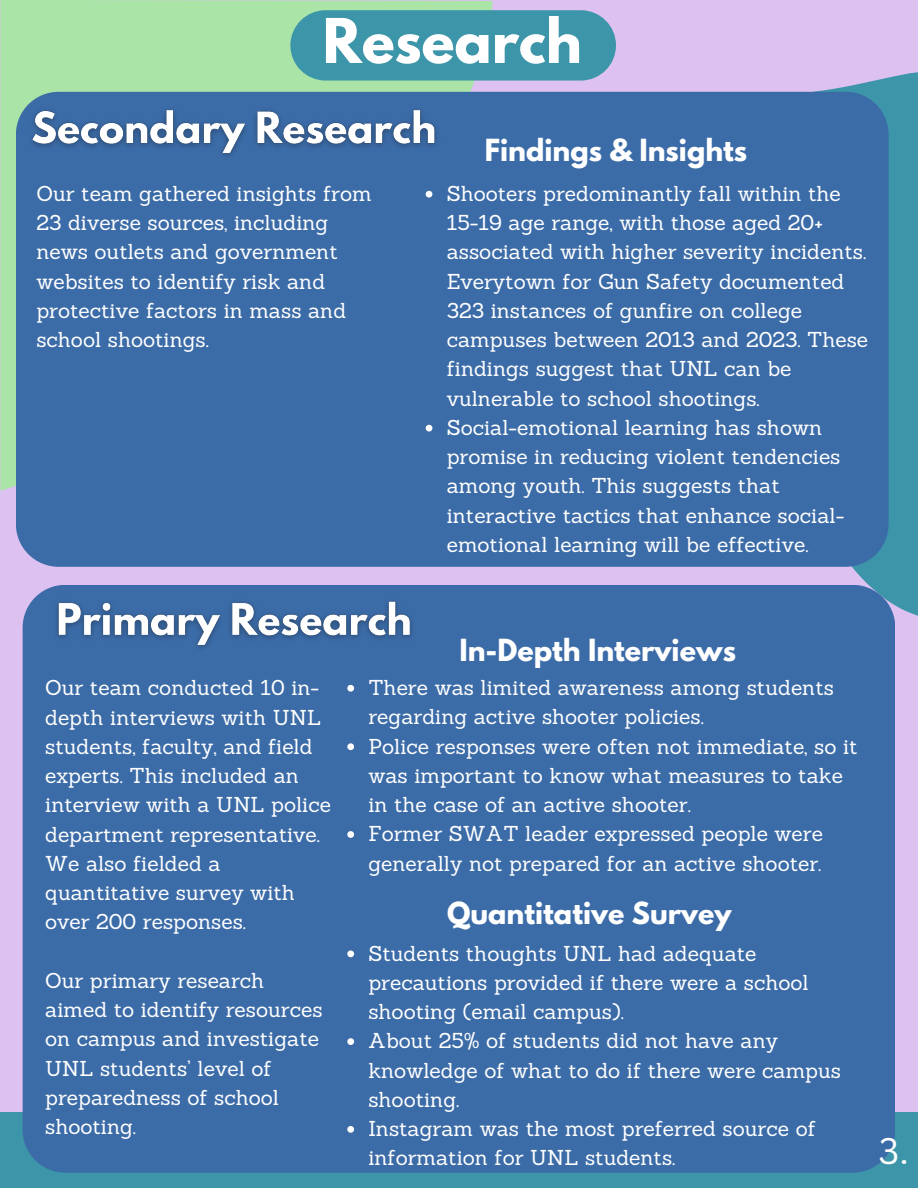
<style>
.page{position:relative;width:918px;height:1188px;background:#dcc1f1}
.page>*{position:absolute;margin:0;border:0;box-sizing:border-box;transform-origin:0 0}
.t1{font:700 54.6px "League Spartan";color:#fff}
.t2{font:36px "Canva Sans";color:#fff}
.t3{font:700 27px "League Spartan";color:#fff}
.t4{font:27px "Sanchez";color:#fff}
.t5{font:21px/29.2px "Sanchez";color:#fff}
</style>
<div class="page">
<div style="left:0;top:1113px;width:918px;height:75px;background:#3c95a8"></div>
<div style="left:0;top:0;width:493px;height:490px;background:#aae4a6"></div>
<svg style="left:616px;top:72px;width:302px;height:544px;fill:#3c95a8"></svg>
<div style="left:16px;top:92px;width:873px;height:475px;background:#3c6ca8"></div>
<div style="left:23px;top:585px;width:872px;height:588px;background:#3c6ca8"></div>
<img style="left:49px;top:591px;width:372px;height:66px">
<img style="left:21px;top:100px;width:426px;height:66px">
<svg style="left:347px;top:685px;width:7px;height:7px"></svg>
<svg style="left:347px;top:743px;width:7px;height:7px"></svg>
<svg style="left:347px;top:831px;width:7px;height:7px"></svg>
<svg style="left:426px;top:191px;width:6px;height:7px"></svg>
<svg style="left:426px;top:425px;width:6px;height:7px"></svg>
<div style="left:290px;top:10px;width:326px;height:71px;background:#3c95a8;border-radius:35px"></div>
<svg style="left:347px;top:950px;width:7px;height:7px"></svg>
<svg style="left:347px;top:1038px;width:7px;height:7px"></svg>
<svg style="left:347px;top:1126px;width:7px;height:7px"></svg>
<p class="t1" style="left:323px;top:14px;width:261px">Research</p>
<p class="t3" style="left:485px;top:137px;width:264px">Findings &amp; Insights</p>
<p class="t5" style="left:36px;top:179px;width:337px">Our team gathered insights from<br>23 diverse sources, including news outlets and government websites to identify risk and protective factors in mass and school shootings.</p>
<p class="t5" style="left:447px;top:179px;width:423px">Shooters predominantly fall within the 15-19 age range, with those aged 20+ associated with higher severity incidents.<br>Everytown for Gun Safety documented 323 instances of gunfire on college campuses between 2013 and 2023. These findings suggest that UNL can be vulnerable to school shootings.</p>
<p class="t5" style="left:447px;top:413px;width:399px">Social-emotional learning has shown promise in reducing violent tendencies among youth. This suggests that interactive tactics that enhance social&shy;emotional learning will be effective.</p>
<p class="t4" style="left:149px;top:212px;width:136px">aDD INFO</p>
<p class="t5" style="left:45px;top:673px;width:287px">Our team conducted 10 in&shy;depth interviews with UNL students, faculty, and field experts. This included an interview with a UNL police department representative.<br>We also fielded a quantitative survey with over 200 responses.</p>
<p class="t5" style="left:45px;top:966px;width:279px">Our primary research aimed to identify resources on campus and investigate<br>UNL students’ level of preparedness of school shooting.</p>
<p class="t3" style="left:459px;top:637px;width:278px">In-Depth Interviews</p>
<p class="t5" style="left:368px;top:673px;width:467px">There was limited awareness among students regarding active shooter policies.</p>
<p class="t5" style="left:368px;top:731px;width:491px">Police responses were often not immediate, so it was important to know what measures to take in the case of an active shooter.</p>
<p class="t5" style="left:368px;top:819px;width:456px">Former SWAT leader expressed people were generally not prepared for an active shooter.</p>
<p class="t3" style="left:447px;top:900px;width:286px">Quantitative Survey</p>
<p class="t5" style="left:368px;top:938px;width:442px">Students thoughts UNL had adequate precautions provided if there were a school shooting (email campus).</p>
<p class="t5" style="left:368px;top:1026px;width:474px">About 25% of students did not have any knowledge of what to do if there were campus shooting.</p>
<p class="t5" style="left:368px;top:1114px;width:449px">Instagram was the most preferred source of information for UNL students.</p>
<p class="t2" style="left:879px;top:1125px;width:32px">3.</p>
</div>
